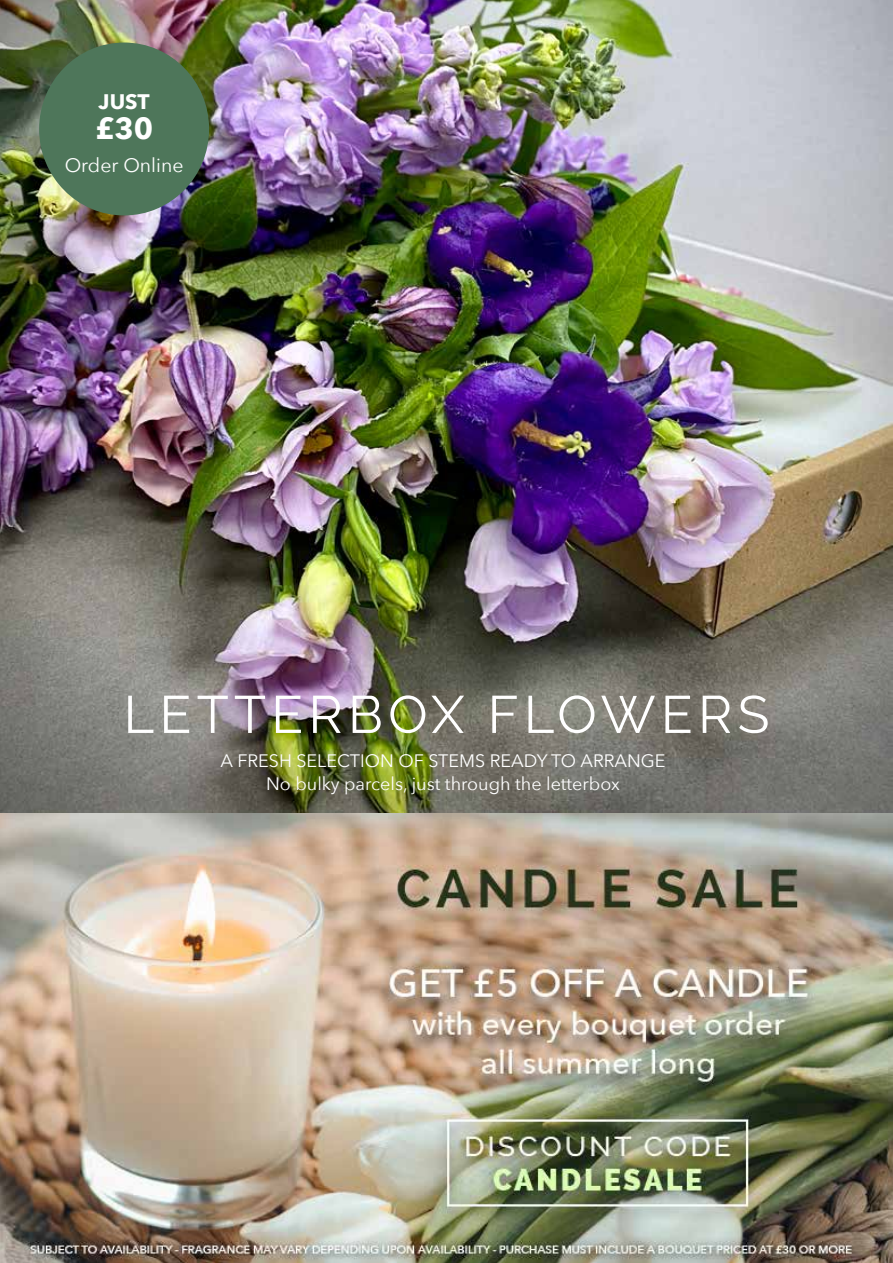
<style>
.page{position:relative;width:893px;height:1263px;background:#fff}
.page>*{position:absolute;margin:0;border:0;box-sizing:border-box;transform-origin:0 0}
.t1{font:52.5px "Raleway";letter-spacing:.1em;color:#fff}
.t2{font:700 30px "Avenir Next";color:#fff}
.t3{font:700 21px "Avenir Next";color:#fff}
.t4{font:19.5px "Avenir Next";color:#fff}
.t5{font:18px/22.5px "Avenir Next";color:#fff;text-align:center}
</style>
<div class="page">
<img style="left:0;top:0;width:893px;height:1263px">
<div style="left:39px;top:43px;width:170px;height:172px;background:#4e765a;border-radius:50%"></div>
<p class="t3" style="left:99px;top:83px;width:52px">JUST</p>
<h2 class="t2" style="left:95px;top:102px;width:60px">£30</h2>
<p class="t4" style="left:65px;top:149px;width:120px">Order Online</p>
<h1 class="t1" style="left:124px;top:684px;width:647px">LETTERBOX FLOWERS</h1>
<p class="t5" style="left:221px;top:749px;width:447px">A FRESH SELECTION OF STEMS READY TO ARRANGE<br>No bulky parcels, just through the letterbox</p>
</div>
